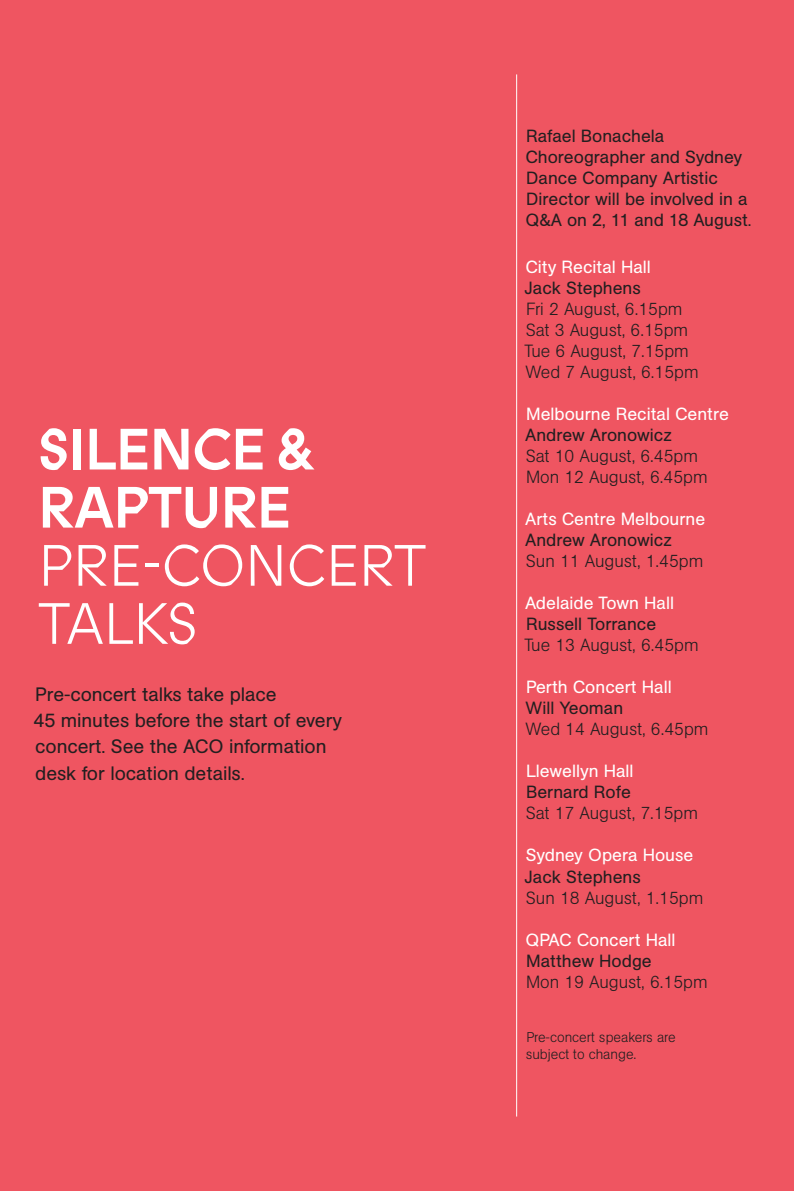
<style>
.page{position:relative;width:794px;height:1191px;background:#ef5561}
.page>*{position:absolute;margin:0;border:0;box-sizing:border-box;transform-origin:0 0}
.t1{font:300 58.1px/58.1px "Prophet";letter-spacing:-.03em;color:#fff}
.t2{font:500 58.1px/58.1px "Prophet";letter-spacing:-.03em;color:#fff}
.t3{font:19.25px/26.2px "AG Book Std";letter-spacing:-.005em;color:#231f20}
.t4{font:300 17.5px/21px "AG Book Std";color:#231f20}
.t5{font:17.5px/21px "AG Book Std";color:#231f20}
.t6{font:17.5px "AG Book Std";color:#fff}
.t7{font:300 14px/16.8px "AG Book Std";color:#231f20}
</style>
<div class="page">
<hr style="left:516px;top:74px;width:1px;height:1042px;background:#fff">
<h1 class="t2" style="left:37px;top:420px;width:278px">SILENCE &amp;<br>RAPTURE</h1>
<h1 class="t1" style="left:37px;top:535px;width:391px">PRE-CONCERT<br>TALKS</h1>
<p class="t3" style="left:34px;top:681px;width:310px">Pre-concert talks take place<br>45 minutes before the start of every concert. See the ACO information desk for location details.</p>
<p class="t5" style="left:525px;top:126px;width:228px">Rafael Bonachela<br>Choreographer and Sydney<br>Dance Company Artistic<br>Director will be involved in a<br>Q&amp;A on 2, 11 and 18 August.</p>
<p class="t6" style="left:525px;top:257px;width:127px">City Recital Hall</p>
<p class="t5" style="left:524px;top:278px;width:118px">Jack Stephens</p>
<p class="t4" style="left:524px;top:299px;width:176px">Fri 2 August, 6.15pm<br>Sat 3 August, 6.15pm<br>Tue 6 August, 7.15pm<br>Wed 7 August, 6.15pm</p>
<p class="t6" style="left:526px;top:404px;width:204px">Melbourne Recital Centre</p>
<p class="t5" style="left:525px;top:425px;width:148px">Andrew Aronowicz</p>
<p class="t4" style="left:525px;top:446px;width:184px">Sat 10 August, 6.45pm<br>Mon 12 August, 6.45pm</p>
<p class="t6" style="left:525px;top:509px;width:182px">Arts Centre Melbourne</p>
<p class="t5" style="left:525px;top:530px;width:148px">Andrew Aronowicz</p>
<p class="t4" style="left:525px;top:551px;width:179px">Sun 11 August, 1.45pm</p>
<p class="t6" style="left:525px;top:593px;width:150px">Adelaide Town Hall</p>
<p class="t5" style="left:526px;top:614px;width:132px">Russell Torrance</p>
<p class="t4" style="left:524px;top:635px;width:176px">Tue 13 August, 6.45pm</p>
<p class="t6" style="left:526px;top:677px;width:147px">Perth Concert Hall</p>
<p class="t5" style="left:525px;top:698px;width:99px">Will Yeoman</p>
<p class="t4" style="left:525px;top:719px;width:184px">Wed 14 August, 6.45pm</p>
<p class="t6" style="left:526px;top:761px;width:109px">Llewellyn Hall</p>
<p class="t5" style="left:526px;top:782px;width:106px">Bernard Rofe</p>
<p class="t4" style="left:525px;top:803px;width:174px">Sat 17 August, 7.15pm</p>
<p class="t6" style="left:526px;top:845px;width:169px">Sydney Opera House</p>
<p class="t5" style="left:524px;top:866px;width:118px">Jack Stephens</p>
<p class="t4" style="left:525px;top:887px;width:179px">Sun 18 August, 1.15pm</p>
<p class="t6" style="left:525px;top:929px;width:152px">QPAC Concert Hall</p>
<p class="t5" style="left:526px;top:950px;width:127px">Matthew Hodge</p>
<p class="t4" style="left:526px;top:971px;width:183px">Mon 19 August, 6.15pm</p>
<p class="t7" style="left:525px;top:1029px;width:151px">Pre-concert speakers are subject to change.</p>
</div>
